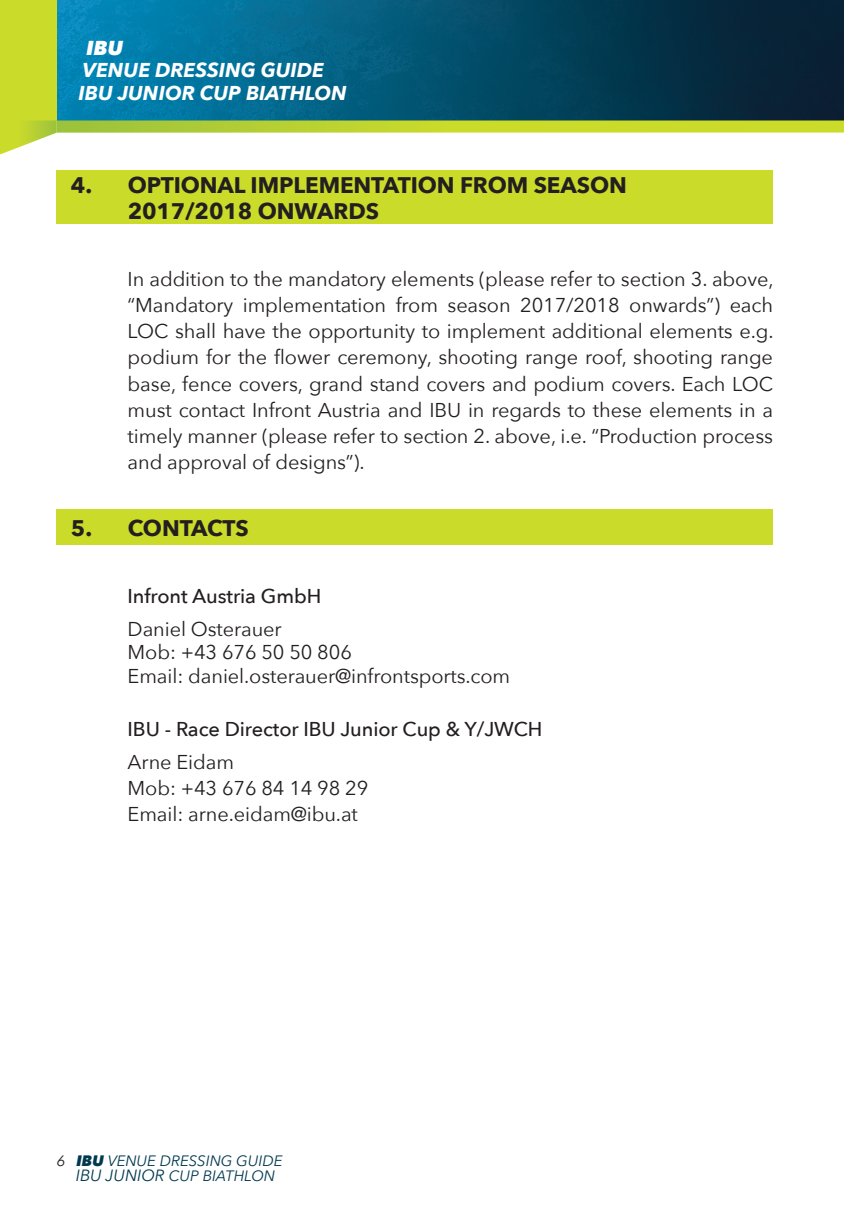
<style>
.page{position:relative;width:844px;height:1205px;background:#fff}
.page>*{position:absolute;margin:0;border:0;box-sizing:border-box;transform-origin:0 0}
.t1{font:700 22.5px/26.2px "Avenir Next";letter-spacing:-.005em;color:#231f20}
.t2{font:20px/26.2px "Avenir Next";letter-spacing:-.005em;color:#231f20}
.t3{font:500 20px "Avenir Next";letter-spacing:-.005em;color:#231f20}
.t4{font:italic 700 20px/22.5px "Avenir Next";color:#fff}
.t5{font:italic 800 20px "Avenir Next W1 G";color:#fff}
.t6{font:italic 15px/15px "Avenir Next";color:#01394f}
.s1{color:#231f20}
.s2{font-family:"Avenir Next W1 G";font-weight:800}
.s3{font-size:16.25px}
</style>
<div class="page">
<img style="left:57px;top:0;width:787px;height:120px">
<div style="left:0;top:0;width:57px;height:120px;background:#cadb2a"></div>
<svg style="left:0;top:120px;width:57px;height:35px"></svg>
<svg style="left:57px;top:120px;width:786px;height:13px;background:#b9d037"></svg>
<svg style="left:843px;top:120px;width:1px;height:13px"></svg>
<div style="left:57px;top:170px;width:715px;height:54px;background:#cadb2a"></div>
<div style="left:57px;top:508px;width:715px;height:36px;background:#cadb2a"></div>
<p class="t5" style="left:86px;top:36px;width:38px">IBU</p>
<p class="t4" style="left:79px;top:59px;width:270px">VENUE DRESSING GUIDE<br>IBU JUNIOR CUP BIATHLON</p>
<p class="t1" style="left:128px;top:171px;width:500px;text-indent:-57px">4. OPTIONAL IMPLEMENTATION FROM SEASON<br>2017/2018 ONWARDS</p>
<p class="t2" style="left:128px;top:265px;width:647px;text-align:justify">In addition to the mandatory elements (please refer to section 3. above, “Mandatory implementation from season 2017/2018 onwards”) each LOC shall have the opportunity to implement additional elements e.g. podium for the flower ceremony, shooting range roof, shooting range base, fence covers, grand stand covers and podium covers. Each LOC must contact Infront Austria and IBU in regards to these elements in a timely manner (please refer to section 2. above, i.e. “Production process and approval of designs”).</p>
<p class="t1" style="left:71px;top:515px;width:179px">5. CONTACTS</p>
<p class="t3" style="left:128px;top:579px;width:195px">Infront Austria GmbH</p>
<p class="t2" style="left:128px;top:617px;width:384px;line-height:23.2px">Daniel Osterauer<br>Mob: +43 676 50 50 806<br>Email: daniel.osterauer@infrontsports.com</p>
<p class="t3" style="left:128px;top:712px;width:416px">IBU - Race Director IBU Junior Cup &amp; Y/JWCH</p>
<p class="t2" style="left:128px;top:749px;width:242px">Arne Eidam<br>Mob: +43 676 84 14 98 29<br>Email: arne.eidam@ibu.at</p>
<p class="t6" style="left:76px;top:1152px;width:208px;text-indent:-19px"><span class="s1">6</span> <span class="s2">IBU</span> VENUE DRESSING GUIDE<br><span class="s3">IBU JUNIOR</span> CUP BIATHLON</p>
</div>
